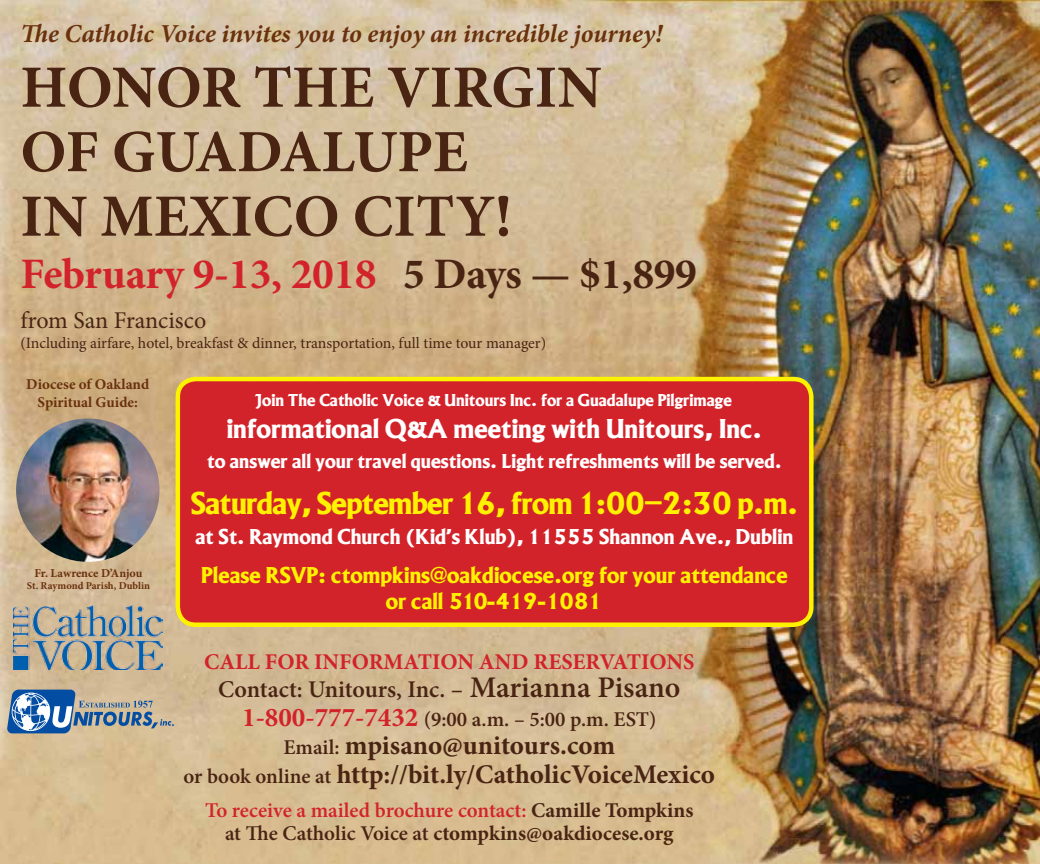
<style>
.page{position:relative;width:1040px;height:864px;background:#fff}
.page>*{position:absolute;margin:0;border:0;box-sizing:border-box;transform-origin:0 0}
.t1{font:700 60px/64.5px "Minion Pro";color:#492413}
.t2{font:700 43.5px "Minion Pro";letter-spacing:-.01em;color:#d2232a}
.t3{font:33px "Albertus Bld";letter-spacing:-.02em;color:#fff200}
.t4{font:28.5px "Albertus Bld";color:#fff}
.t5{font:700 27px/28.5px "Minion Pro";color:#492413;text-align:center}
.t6{font:italic 700 25.8px "Minion Pro";letter-spacing:-.005em;color:#6a310d}
.t7{font:24px/25.5px "Albertus Bld";color:#fff200;text-align:center}
.t8{font:600 24px "Minion Pro";color:#492413}
.t9{font:24px "Minion Pro";letter-spacing:-.005em;color:#492413}
.t10{font:22.5px "Albertus Bld";color:#fff}
.t11{font:700 22.5px "Minion Pro";color:#d2232a}
.t12{font:700 21px/22.5px "Minion Pro";color:#492413;text-align:center}
.t13{font:21px "Albertus Bld";color:#fff}
.t14{font:600 21px "Minion Pro";color:#492413}
.t15{font:18px "Albertus Bld";color:#fff}
.t16{font:15.75px "Minion Pro";letter-spacing:-.005em;color:#492413}
.t17{font:700 15px/18px "Minion Pro";color:#6a310d;text-align:center}
.t18{font:700 12px "Minion Pro";letter-spacing:-.005em;color:#6a310d}
.t19{font:700 10.5px "Minion Pro";color:#6a310d}
.s1{color:#492413}
.s2{font-size:30px}
.s3{font-weight:700;font-size:27px;color:#d2232a}
.s4{font-weight:600;font-size:21px}
.s5{font-weight:600;color:#d2232a}
.s6{font-weight:600}
</style>
<div class="page">
<img style="left:0;top:0;width:210px;height:864px">
<img style="left:210px;top:0;width:830px;height:864px">
<div style="left:178px;top:379px;width:633px;height:246px;background:#d2232a;border-radius:18px"></div>
<div style="left:176px;top:377px;width:637px;height:250px;border:4px solid #fff200;border-radius:18px"></div>
<svg style="left:7px;top:690px;width:167px;height:43px"></svg>
<img style="left:14px;top:605px;width:148px;height:65px">
<img style="left:16px;top:418px;width:143px;height:144px;border-radius:72px">
<p class="t6" style="left:20px;top:16px;width:643px">The Catholic Voice invites you to enjoy an incredible journey!</p>
<h1 class="t1" style="left:20px;top:55px;width:583px">HONOR THE VIRGIN<br>OF GUADALUPE<br>IN MEXICO CITY!</h1>
<h2 class="t2" style="left:20px;top:243px;width:678px">February 9-13, 2018 <span class="s1">5 Days — $1,899</span></h2>
<p class="t9" style="left:20px;top:305px;width:187px">from San Francisco</p>
<p class="t16" style="left:20px;top:332px;width:527px">(Including airfare, hotel, breakfast &amp; dinner, transportation, full time tour manager)</p>
<p class="t17" style="left:26px;top:375px;width:124px">Diocese of Oakland<br>Spiritual Guide:</p>
<p class="t15" style="left:256px;top:388px;width:477px">Join The Catholic Voice &amp; Unitours Inc. for a Guadalupe Pilgrimage</p>
<h3 class="t4" style="left:227px;top:409px;width:537px">informational Q&amp;A meeting with Unitours, Inc.</h3>
<p class="t13" style="left:207px;top:447px;width:576px">to answer all your travel questions. Light refreshments will be served.</p>
<h3 class="t3" style="left:191px;top:481px;width:609px">Saturday, September 16, from 1:00–2:30 p.m.</h3>
<p class="t10" style="left:195px;top:522px;width:599px">at St. Raymond Church (Kid’s Klub), 11555 Shannon Ave., Dublin</p>
<p class="t7" style="left:201px;top:565px;width:588px">Please RSVP: ctompkins@oakdiocese.org for your attendance or call 510-419-1081</p>
<p class="t18" style="left:35px;top:564px;width:109px">Fr. Lawrence D’Anjou</p>
<p class="t19" style="left:27px;top:578px;width:125px">St. Raymond Parish, Dublin</p>
<p class="t11" style="left:204px;top:646px;width:492px">CALL FOR INFORMATION AND RESERVATIONS</p>
<p class="t8" style="left:218px;top:673px;width:464px">Contact: Unitours, Inc. – <span class="s2">Marianna Pisano</span></p>
<p class="t14" style="left:242px;top:705px;width:416px"><span class="s3">1-800-777-7432</span> (9:00 a.m. – 5:00 p.m. EST)</p>
<p class="t5" style="left:183px;top:731px;width:533px"><span class="s4">Email:</span> mpisano@unitours.com<br><span class="s4">or book online at</span> http://bit.ly/CatholicVoiceMexico</p>
<p class="t12" style="left:205px;top:799px;width:490px"><span class="s5">To receive a mailed brochure contact:</span> Camille Tompkins <span class="s6">at The Catholic Voice at</span> ctompkins@oakdiocese.org</p>
</div>
